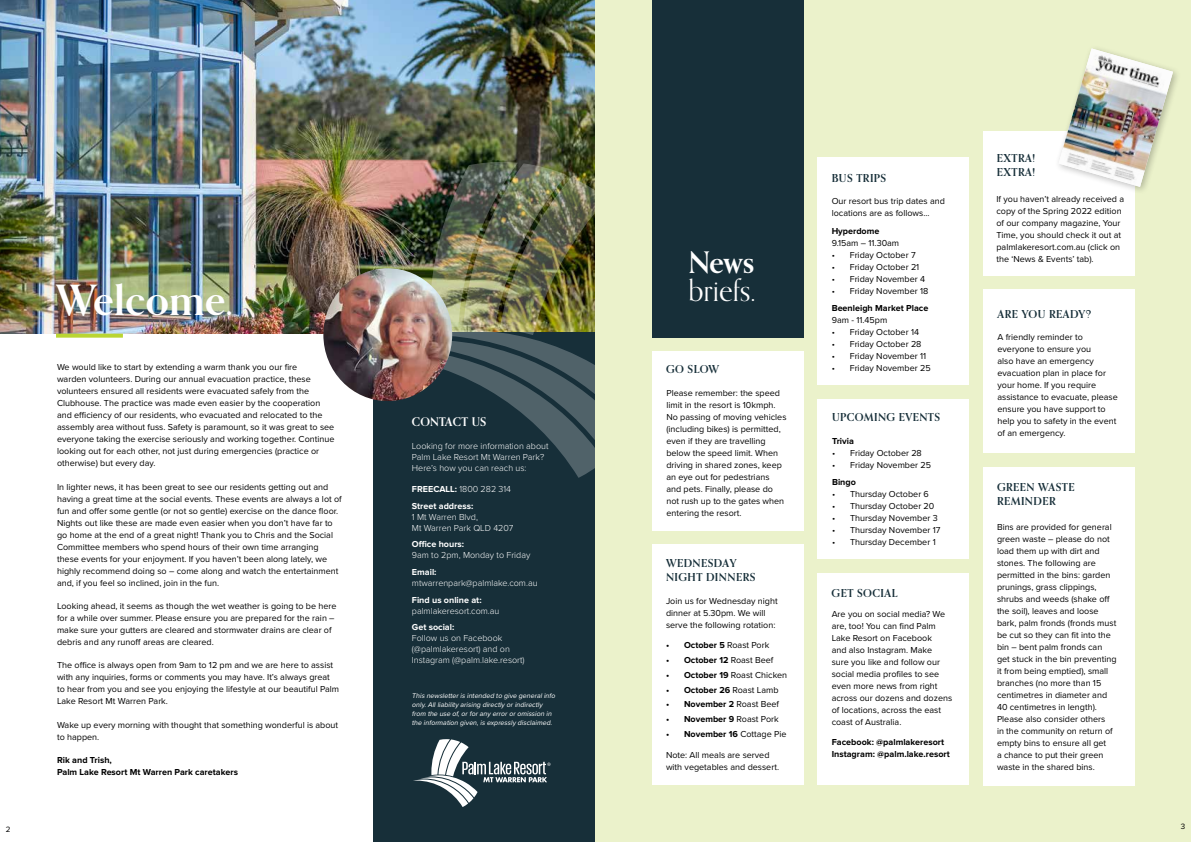
<style>
.page{position:relative;width:1191px;height:842px;background:#fff}
.page>*{position:absolute;margin:0;border:0;box-sizing:border-box;transform-origin:0 0}
.t1{font:700 41.8px "Orpheus Pro";letter-spacing:.01em;color:#fff}
.t2{font:29.7px "Orpheus Pro";color:#fff}
.t3{font:700 29.7px "Orpheus Pro";color:#fff}
.t4{font:700 12px "Orpheus Pro";letter-spacing:.02em;color:#fff}
.t5{font:700 11px/14px "Orpheus Pro";letter-spacing:.04em;color:#172f39}
.t6{font:9px/12px "Proxima Nova";color:#000}
.t7{font:700 9px/12px "Proxima Nova";color:#000}
.t8{font:300 9px/11px "Proxima Nova";color:#fff}
.t9{font:700 9px/16.7px "Proxima Nova";color:#fff}
.t10{font:8px "Proxima Nova";color:#000}
.t11{font:italic 7px/9px "Proxima Nova";color:#fff}
.s1{font-weight:300}
.s2{font-weight:400}
.s3{font-weight:700}
</style>
<div class="page">
<img style="left:0;top:0;width:595px;height:333px">
<div style="left:373px;top:333px;width:222px;height:509px;background:#172f39"></div>
<img style="left:380px;top:162px;width:215px;height:316px">
<div style="left:595px;top:0;width:596px;height:842px;background:#ebf2cb"></div>
<svg style="left:413px;top:739px;width:137px;height:68px"></svg>
<div style="left:652px;top:0;width:151px;height:337px;background:#172f39"></div>
<div style="left:652px;top:351px;width:151px;height:180px;background:#fff"></div>
<div style="left:817px;top:399px;width:152px;height:160px;background:#fff"></div>
<div style="left:983px;top:289px;width:151px;height:164px;background:#fff"></div>
<div style="left:983px;top:467px;width:151px;height:318px;background:#fff"></div>
<div style="left:817px;top:573px;width:152px;height:212px;background:#fff"></div>
<svg style="left:56px;top:334px;width:67px;height:4px"></svg>
<img style="left:323px;top:268px;width:129px;height:133px">
<div style="left:652px;top:544px;width:151px;height:241px;background:#fff"></div>
<div style="left:817px;top:157px;width:152px;height:227px;background:#fff"></div>
<div style="left:983px;top:131px;width:151px;height:145px;background:#fff"></div>
<div style="left:1054px;top:44px;width:127px;height:151px;background:#000;opacity:.25"></div>
<img style="left:1058px;top:48px;width:115px;height:139px">
<p class="t10" style="left:6px;top:823px;width:6px">2</p>
<h1 class="t1" style="left:56px;top:273px;width:178px">Welcome.</h1>
<p class="t6" style="left:57px;top:361px;width:279px">We would like to start by extending a warm thank you our fire<br>warden volunteers. During our annual evacuation practice, these volunteers ensured all residents were evacuated safely from the Clubhouse. The practice was made even easier by the cooperation and efficiency of our residents, who evacuated and relocated to the assembly area without fuss. Safety is paramount, so it was great to see everyone taking the exercise seriously and working together. Continue looking out for each other, not just during emergencies (practice or otherwise) but every day.</p>
<p class="t6" style="left:57px;top:480px;width:286px">In lighter news, it has been great to see our residents getting out and having a great time at the social events. These events are always a lot of fun and offer some gentle (or not so gentle) exercise on the dance floor.<br>Nights out like these are made even easier when you don’t have far to go home at the end of a great night! Thank you to Chris and the Social Committee members who spend hours of their own time arranging these events for your enjoyment. If you haven’t been along lately, we highly recommend doing so – come along and watch the entertainment and, if you feel so inclined, join in the fun.</p>
<p class="t6" style="left:57px;top:600px;width:281px">Looking ahead, it seems as though the wet weather is going to be here for a while over summer. Please ensure you are prepared for the rain – make sure your gutters are cleared and stormwater drains are clear of debris and any runoff areas are cleared.</p>
<p class="t6" style="left:57px;top:659px;width:284px">The office is always open from 9am to 12 pm and we are here to assist with any inquiries, forms or comments you may have. It’s always great to hear from you and see you enjoying the lifestyle at our beautiful Palm Lake Resort Mt Warren Park.</p>
<p class="t6" style="left:57px;top:718px;width:283px">Wake up every morning with thought that something wonderful is about to happen.</p>
<p class="t7" style="left:57px;top:754px;width:182px">Rik and Trish,<br>Palm Lake Resort Mt Warren Park caretakers</p>
<h3 class="t4" style="left:412px;top:414px;width:76px">CONTACT US</h3>
<p class="t8" style="left:412px;top:440px;width:138px">Looking for more information about<br>Palm Lake Resort Mt Warren Park?<br>Here’s how you can reach us:</p>
<p class="t9" style="left:412px;top:481px;width:101px">FREECALL: <span class="s1">1800 282 314<br></span>Street address:</p>
<p class="t8" style="left:412px;top:510px;width:103px">1 Mt Warren Blvd,<br>Mt Warren Park QLD 4207</p>
<p class="t9" style="left:412px;top:536px;width:54px">Office hours:</p>
<p class="t8" style="left:412px;top:549px;width:120px">9am to 2pm, Monday to Friday</p>
<p class="t9" style="left:412px;top:564px;width:26px">Email:</p>
<p class="t8" style="left:412px;top:577px;width:127px">mtwarrenpark@palmlake.com.au</p>
<p class="t9" style="left:412px;top:591px;width:71px">Find us online at:</p>
<p class="t8" style="left:412px;top:604px;width:89px">palmlakeresort.com.au</p>
<p class="t9" style="left:412px;top:619px;width:44px">Get social:</p>
<p class="t8" style="left:412px;top:632px;width:114px">Follow us on Facebook (@palmlakeresort) and on<br>Instagram (@palm.lake.resort)</p>
<p class="t11" style="left:412px;top:690px;width:146px">This newsletteris intended to give generalinfo only.Allliability arising directly orindirectly from the use of,orforany errororomission in the information given,is expressly disclaimed.</p>
<h2 class="t3" style="left:688px;top:244px;width:67px">News</h2>
<h2 class="t2" style="left:688px;top:273px;width:69px">briefs.</h2>
<p class="t5" style="left:666px;top:362px;width:55px">GO SLOW</p>
<p class="t6" style="left:666px;top:386px;width:122px">Please remember: the speed limit in the resort is 10kmph.<br>No passing of moving vehicles (including bikes) is permitted, even if they are travelling below the speed limit. When driving in shared zones, keep an eye out for pedestrians and pets. Finally, please do not rush up to the gates when entering the resort.</p>
<p class="t5" style="left:666px;top:556px;width:91px">WEDNESDAY<br>NIGHT DINNERS</p>
<p class="t6" style="left:666px;top:594px;width:113px">Join us for Wednesday night dinner at 5.30pm. We will serve the following rotation:</p>
<p class="t7" style="left:666px;top:639px;width:105px">• October 5 <span class="s2">Roast Pork</span></p>
<p class="t7" style="left:666px;top:654px;width:109px">• October 12 <span class="s2">Roast Beef</span></p>
<p class="t6" style="left:666px;top:668px;width:123px"><span class="s3">• October 19</span> Roast Chicken</p>
<p class="t7" style="left:666px;top:684px;width:114px">• October 26 <span class="s2">Roast Lamb</span></p>
<p class="t7" style="left:666px;top:699px;width:115px">• November 2 <span class="s2">Roast Beef</span></p>
<p class="t7" style="left:666px;top:714px;width:114px">• November 9 <span class="s2">Roast Pork</span></p>
<p class="t7" style="left:666px;top:728px;width:122px">• November 16 <span class="s2">Cottage Pie</span></p>
<p class="t6" style="left:666px;top:748px;width:115px">Note: All meals are served with vegetables and dessert.</p>
<p class="t5" style="left:831px;top:171px;width:56px">BUS TRIPS</p>
<p class="t6" style="left:831px;top:195px;width:115px">Our resort bus trip dates and locations are as follows...</p>
<p class="t7" style="left:831px;top:225px;width:49px">Hyperdome</p>
<p class="t6" style="left:831px;top:236px;width:69px">9.15am – 11.30am</p>
<p class="t6" style="left:831px;top:248px;width:85px">• Friday October 7</p>
<p class="t6" style="left:831px;top:260px;width:89px">• Friday October 21</p>
<p class="t6" style="left:831px;top:272px;width:95px">• Friday November 4</p>
<p class="t6" style="left:831px;top:284px;width:98px">• Friday November 18</p>
<p class="t7" style="left:831px;top:303px;width:98px">Beenleigh Market Place</p>
<p class="t6" style="left:831px;top:314px;width:57px">9am - 11.45pm</p>
<p class="t6" style="left:831px;top:326px;width:89px">• Friday October 14</p>
<p class="t6" style="left:831px;top:338px;width:91px">• Friday October 28</p>
<p class="t6" style="left:831px;top:350px;width:96px">• Friday November 11</p>
<p class="t6" style="left:831px;top:362px;width:101px">• Friday November 25</p>
<p class="t5" style="left:832px;top:410px;width:109px">UPCOMING EVENTS</p>
<p class="t7" style="left:832px;top:435px;width:23px">Trivia</p>
<p class="t6" style="left:832px;top:446px;width:91px">• Friday October 28</p>
<p class="t6" style="left:832px;top:458px;width:100px">• Friday November 25</p>
<p class="t7" style="left:832px;top:476px;width:25px">Bingo</p>
<p class="t6" style="left:832px;top:488px;width:98px">• Thursday October 6</p>
<p class="t6" style="left:832px;top:500px;width:104px">• Thursday October 20</p>
<p class="t6" style="left:832px;top:512px;width:107px">• Thursday November 3</p>
<p class="t6" style="left:832px;top:524px;width:110px">• Thursday November 17</p>
<p class="t6" style="left:832px;top:536px;width:105px">• Thursday December 1</p>
<p class="t5" style="left:831px;top:586px;width:67px">GET SOCIAL</p>
<p class="t6" style="left:831px;top:607px;width:122px">Are you on social media? We are, too! You can find Palm<br>Lake Resort on Facebook<br>and also Instagram. Make<br>sure you like and follow our social media profiles to see even more news from right across our dozens and dozens of locations, across the east coast of Australia.</p>
<p class="t7" style="left:831px;top:736px;width:120px">Facebook: @palmlakeresort<br>Instagram: @palm.lake.resort</p>
<p class="t5" style="left:996px;top:151px;width:40px">EXTRA!<br>EXTRA!</p>
<p class="t6" style="left:996px;top:192px;width:129px">If you haven’t already received a copy of the Spring 2022 edition of our company magazine, Your<br>Time, you should check it out at palmlakeresort.com.au (click on the ‘News &amp; Events’ tab).</p>
<p class="t5" style="left:997px;top:307px;width:95px">ARE YOU READY?</p>
<p class="t6" style="left:997px;top:331px;width:122px">A friendly reminder to everyone to ensure you<br>also have an emergency evacuation plan in place for your home. If you require assistance to evacuate, please ensure you have support to help you to safety in the event of an emergency.</p>
<p class="t5" style="left:997px;top:480px;width:79px">GREEN WASTE<br>REMINDER</p>
<p class="t6" style="left:997px;top:520px;width:121px">Bins are provided for general green waste – please do not load them up with dirt and stones. The following are permitted in the bins: garden prunings, grass clippings, shrubs and weeds (shake off the soil), leaves and loose bark, palm fronds (fronds must be cut so they can fit into the bin – bent palm fronds can get stuck in the bin preventing it from being emptied), small branches (no more than 15 centimetres in diameter and<br>40 centimetres in length).<br>Please also consider others<br>in the community on return of empty bins to ensure all get<br>a chance to put their green waste in the shared bins.</p>
<p class="t10" style="left:1180px;top:820px;width:6px">3</p>
</div>
